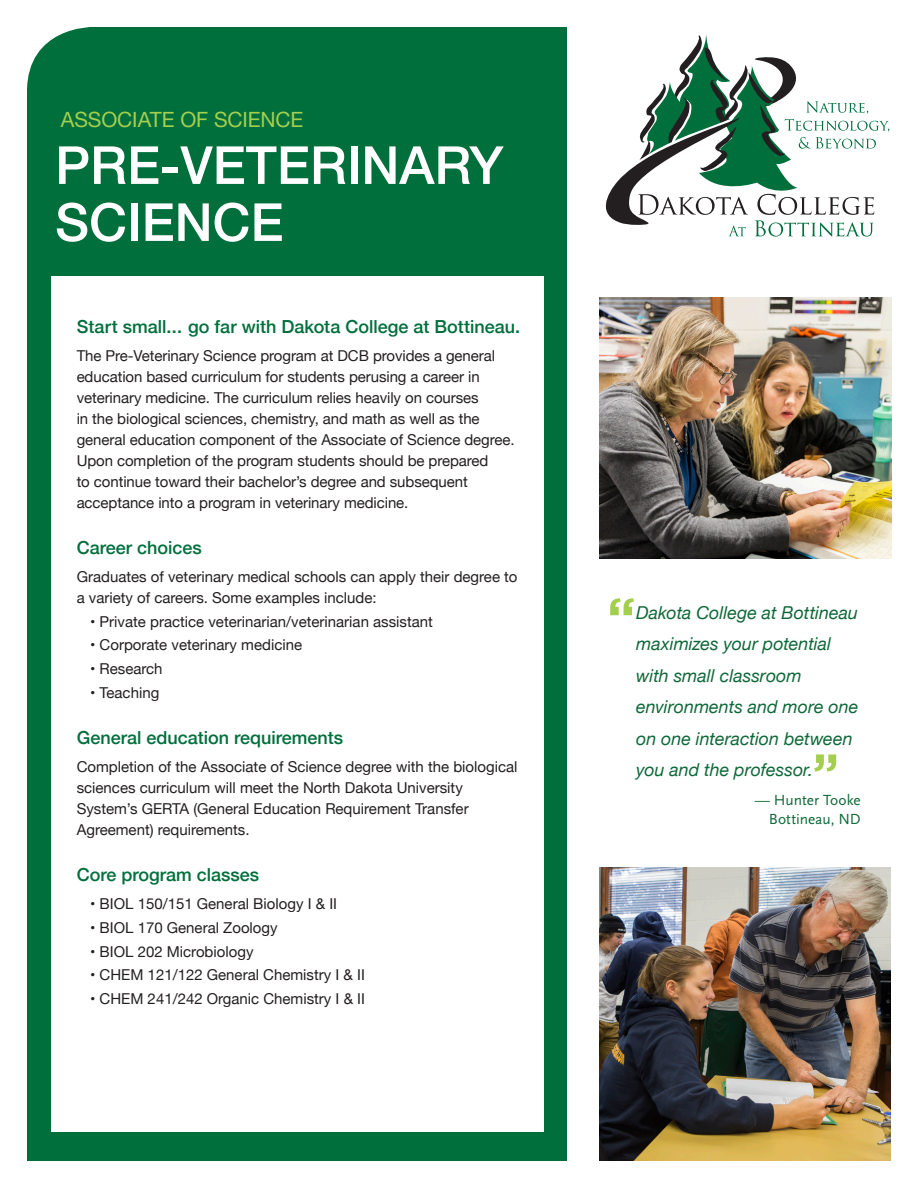
<style>
.page{position:relative;width:918px;height:1188px;background:#fff}
.page>*{position:absolute;margin:0;border:0;box-sizing:border-box;transform-origin:0 0}
.t1{font:500 52.5px "Helvetica Neue";color:#fff}
.t2{font:21px "Helvetica Neue";letter-spacing:-.005em;color:#a4cf4e}
.Headers{font:500 18px "Helvetica Neue";color:#006f3c}
.Paragraph_Style_1{font:italic 17.85px/31.5px "Helvetica Neue";color:#0f6838}
.Paragraph_Style_1-2{font:15.3px "Scala Sans";color:#0f6838}
.body{font:15px/21px "Helvetica Neue";color:#231f20}
</style>
<div class="page">
<img style="left:599px;top:867px;width:292px;height:294px">
<div style="left:27px;top:27px;width:540px;height:1134px;background:#006f3c"></div>
<div style="left:51px;top:276px;width:492px;height:856px;background:#fff"></div>
<img style="left:599px;top:297px;width:292px;height:262px">
<svg style="left:605px;top:33px;width:284px;height:204px"></svg>
<svg style="left:610px;top:598px;width:24px;height:17px"></svg>
<svg style="left:814px;top:754px;width:22px;height:17px"></svg>
<p class="t2" style="left:61px;top:104px;width:244px">ASSOCIATE OF SCIENCE</p>
<p class="t1" style="left:55px;top:123px;width:450px">PRE-VETERINARY</p>
<p class="t1" style="left:55px;top:180px;width:230px">SCIENCE</p>
<p class="Headers" style="left:77px;top:312px;width:445px">Start small... go far with Dakota College at Bottineau.</p>
<p class="body" style="left:77px;top:346px;width:439px">The Pre-Veterinary Science program at DCB provides a general education based curriculum for students perusing a career in veterinary medicine. The curriculum relies heavily on courses<br>in the biological sciences, chemistry, and math as well as the general education component of the Associate of Science degree.<br>Upon completion of the program students should be prepared<br>to continue toward their bachelor’s degree and subsequent acceptance into a program in veterinary medicine.</p>
<p class="Headers" style="left:77px;top:533px;width:127px">Career choices</p>
<p class="body" style="left:77px;top:567px;width:442px">Graduates of veterinary medical schools can apply their degree to a variety of careers. Some examples include:</p>
<p class="body" style="left:90px;top:612px;width:344px">• Private practice veterinarian/veterinarian assistant</p>
<p class="body" style="left:90px;top:635px;width:213px">• Corporate veterinary medicine</p>
<p class="body" style="left:90px;top:659px;width:74px">• Research</p>
<p class="body" style="left:90px;top:683px;width:71px">• Teaching</p>
<p class="Headers" style="left:77px;top:723px;width:268px">General education requirements</p>
<p class="body" style="left:77px;top:757px;width:442px">Completion of the Associate of Science degree with the biological sciences curriculum will meet the North Dakota University System’s GERTA (General Education Requirement Transfer Agreement) requirements.</p>
<p class="Headers" style="left:77px;top:861px;width:184px">Core program classes</p>
<p class="body" style="left:90px;top:894px;width:248px">• BIOL 150/151 General Biology I &amp; II</p>
<p class="body" style="left:90px;top:918px;width:189px">• BIOL 170 General Zoology</p>
<p class="body" style="left:90px;top:942px;width:165px">• BIOL 202 Microbiology</p>
<p class="body" style="left:90px;top:965px;width:276px">• CHEM 121/122 General Chemistry I &amp; II</p>
<p class="body" style="left:90px;top:989px;width:276px">• CHEM 241/242 Organic Chemistry I &amp; II</p>
<p class="Paragraph_Style_1" style="left:636px;top:598px;width:224px">Dakota College at Bottineau maximizes your potential with small classroom environments and more one on one interaction between you and the professor.</p>
<p class="Paragraph_Style_1-2" style="left:755px;top:792px;width:107px">— Hunter Tooke</p>
<p class="Paragraph_Style_1-2" style="left:769px;top:811px;width:93px">Bottineau, ND</p>
</div>
